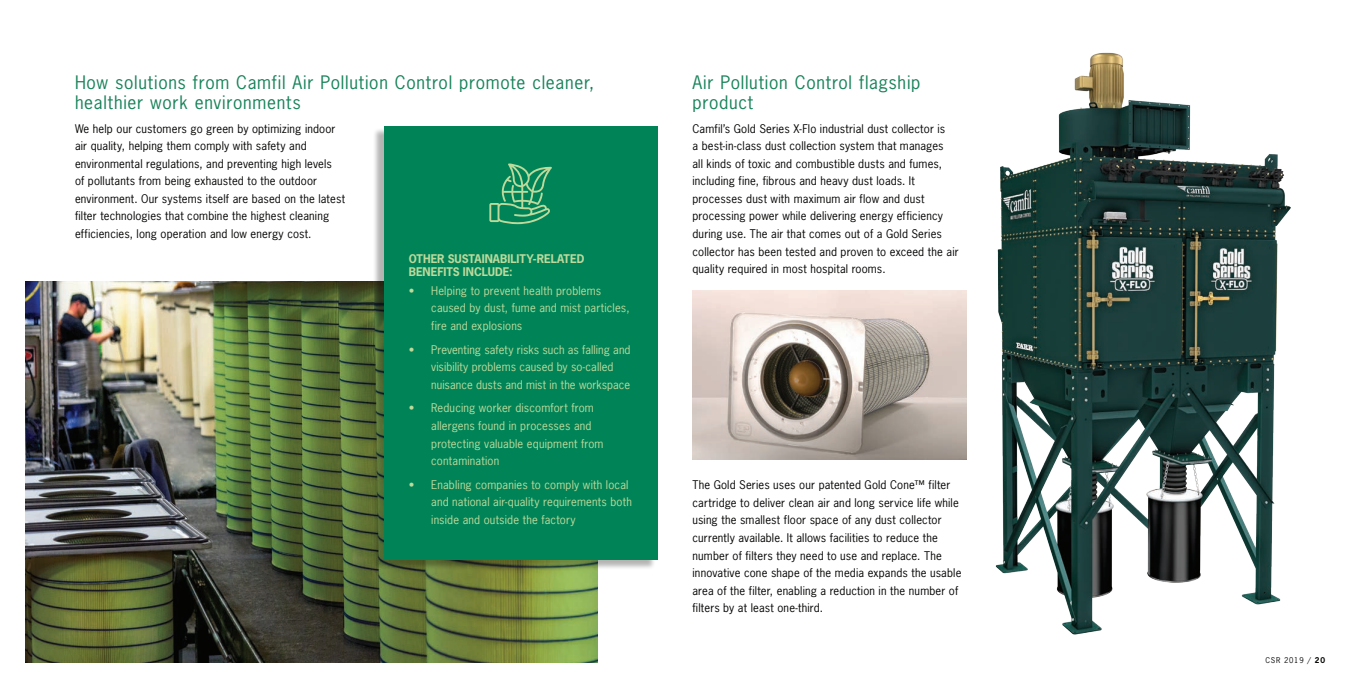
<style>
.page{position:relative;width:1350px;height:688px;background:#fff}
.page>*{position:absolute;margin:0;border:0;box-sizing:border-box;transform-origin:0 0}
.t1{font:17.5px/20px "News Gothic";letter-spacing:.04em;color:#18835a}
.t2{font:11.25px/17.5px "News Gothic";letter-spacing:.015em;color:#040503}
.t3{font:11.25px/17.5px "News Gothic";letter-spacing:.015em;color:#bed99c}
.t4{font:700 11.25px/12.5px "News Gothic";letter-spacing:-.005em;color:#bed99c}
.t5{font:7.5px "News Gothic";letter-spacing:.1em;color:#040503}
.s1{font-weight:700}
</style>
<div class="page">
<img style="left:25px;top:281px;width:573px;height:381px">
<div style="left:373px;top:128px;width:283px;height:442px;background:#040503;opacity:.3"></div>
<div style="left:384px;top:126px;width:274px;height:433px;background:#008457"></div>
<svg style="left:489px;top:163px;width:63px;height:62px"></svg>
<img style="left:966px;top:52px;width:325px;height:583px">
<img style="left:692px;top:291px;width:274px;height:168px">
<h1 class="t1" style="left:75px;top:72px;width:521px">How solutions from Camfil Air Pollution Control promote cleaner, healthier work environments</h1>
<p class="t2" style="left:75px;top:120px;width:272px">We help our customers go green by optimizing indoor air quality, helping them comply with safety and environmental regulations, and preventing high levels<br>of pollutants from being exhausted to the outdoor environment. Our systems itself are based on the latest filter technologies that combine the highest cleaning efficiencies, long operation and low energy cost.</p>
<p class="t4" style="left:409px;top:252px;width:177px">OTHER SUSTAINABILITY-RELATED<br>BENEFITS INCLUDE:</p>
<p class="t3" style="left:431px;top:282px;width:200px;text-indent:-23px">• Helping to prevent health problems caused by dust, fume and mist particles, fire and explosions</p>
<p class="t3" style="left:431px;top:340px;width:201px;text-indent:-22px">• Preventing safety risks such as falling and visibility problems caused by so-called nuisance dusts and mist in the workspace</p>
<p class="t3" style="left:431px;top:399px;width:174px;text-indent:-22px">• Reducing worker discomfort from allergens found in processes and protecting valuable equipment from contamination</p>
<p class="t3" style="left:431px;top:475px;width:202px;text-indent:-22px">• Enabling companies to comply with local and national air-quality requirements both inside and outside the factory</p>
<h1 class="t1" style="left:692px;top:72px;width:230px">Air Pollution Control flagship product</h1>
<p class="t2" style="left:692px;top:120px;width:268px">Camfil’s Gold Series X-Flo industrial dust collector is<br>a best-in-class dust collection system that manages<br>all kinds of toxic and combustible dusts and fumes, including fine, fibrous and heavy dust loads. It processes dust with maximum air flow and dust processing power while delivering energy efficiency during use. The air that comes out of a Gold Series collector has been tested and proven to exceed the air quality required in most hospital rooms.</p>
<p class="t2" style="left:692px;top:476px;width:270px">The Gold Series uses our patented Gold Cone™ filter cartridge to deliver clean air and long service life while using the smallest floor space of any dust collector currently available. It allows facilities to reduce the number of filters they need to use and replace. The innovative cone shape of the media expands the usable area of the filter, enabling a reduction in the number of filters by at least one-third.</p>
<p class="t5" style="left:1265px;top:655px;width:61px">CSR 2019 / <span class="s1">20</span></p>
</div>
